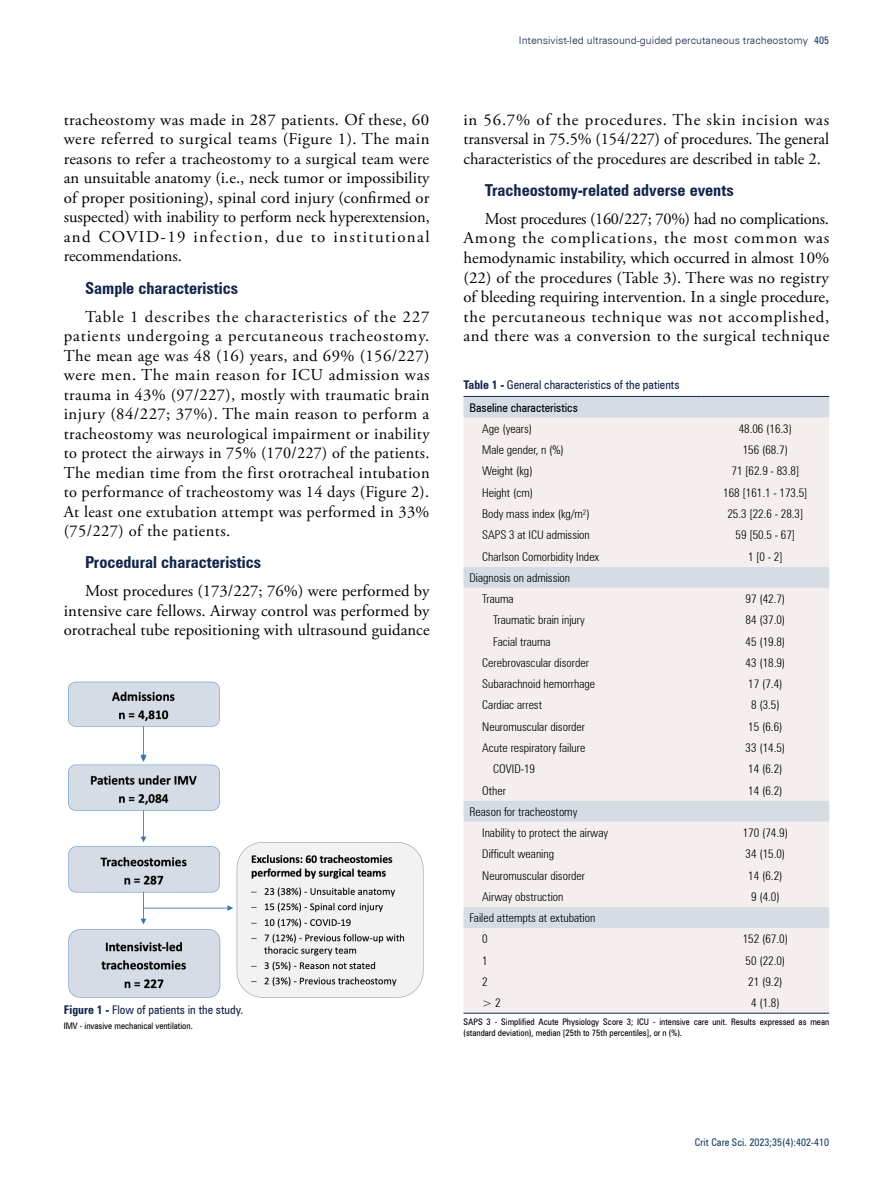
<style>
.page{position:relative;width:893px;height:1191px;background:#fff}
.page>*{position:absolute;margin:0;border:0;box-sizing:border-box;transform-origin:0 0}
.t1{font:16.5px/19.5px "Adobe Garamond Pro";letter-spacing:.02em;color:#000;text-align:justify}
.t2{font:700 condensed 16.5px "Zurich BT";color:#12254f}
.t3{font:300 condensed 12px/21.3px "Zurich BT";color:#000}
.t4{font:condensed 12px/23px "Zurich BT";color:#12254f}
.t5{font:300 10.5px "Zurich BT";color:#12254f}
.t6{font:condensed 10.5px "Zurich BT";color:#163f6d}
.t7{font:condensed 9px/10.8px "Zurich BT";color:#000}
.s1{font-weight:700}
.s2{font-weight:400;font-stretch:condensed;color:#163f6d}
.s3{color:#000}
</style>
<div class="page">
<img style="left:68px;top:681px;width:356px;height:317px">
<div style="left:463px;top:397px;width:366px;height:21px;background:#d5dce4"></div>
<svg style="left:463px;top:418px;width:366px;height:595px;background:#f0edec"></svg>
<hr style="left:463px;top:396px;width:239px;height:1px;background:#12254f">
<hr style="left:702px;top:396px;width:127px;height:1px;background:#12254f">
<hr style="left:463px;top:1013px;width:239px;height:1px;background:#12254f">
<hr style="left:702px;top:1013px;width:127px;height:1px;background:#12254f">
<p class="t1" style="left:64px;top:110px;width:367px">tracheostomy was made in 287 patients. Of these, 60 were referred to surgical teams (Figure 1). The main reasons to refer a tracheostomy to a surgical team were an unsuitable anatomy (i.e., neck tumor or impossibility of proper positioning), spinal cord injury (confirmed or suspected) with inability to perform neck hyperextension, and COVID-19 infection, due to institutional recommendations.</p>
<p class="t2" style="left:85px;top:278px;width:155px">Sample characteristics</p>
<p class="t1" style="left:64px;top:307px;width:367px;text-indent:21px">Table 1 describes the characteristics of the 227 patients undergoing a percutaneous tracheostomy.<br>The mean age was 48 (16) years, and 69% (156/227) were men. The main reason for ICU admission was trauma in 43% (97/227), mostly with traumatic brain injury (84/227; 37%). The main reason to perform a tracheostomy was neurological impairment or inability to protect the airways in 75% (170/227) of the patients.<br>The median time from the first orotracheal intubation to performance of tracheostomy was 14 days (Figure 2).<br>At least one extubation attempt was performed in 33% (75/227) of the patients.</p>
<p class="t2" style="left:85px;top:552px;width:178px">Procedural characteristics</p>
<p class="t1" style="left:64px;top:582px;width:367px;text-indent:21px">Most procedures (173/227; 76%) were performed by intensive care fellows. Airway control was performed by orotracheal tube repositioning with ultrasound guidance</p>
<p class="t4" style="left:64px;top:998px;width:181px"><span class="s1">Figure 1 -</span> Flow of patients in the study.</p>
<p class="t7" style="left:64px;top:1020px;width:131px">IMV - invasive mechanical ventilation.</p>
<p class="t5" style="left:519px;top:34px;width:312px">Intensivist-led ultrasound-guided percutaneous tracheostomy <span class="s2">405</span></p>
<p class="t1" style="left:463px;top:110px;width:367px">in 56.7% of the procedures. The skin incision was transversal in 75.5% (154/227) of procedures. The general characteristics of the procedures are described in table 2.</p>
<p class="t2" style="left:485px;top:180px;width:250px">Tracheostomy-related adverse events</p>
<p class="t1" style="left:463px;top:210px;width:367px;text-indent:21px">Most procedures (160/227; 70%) had no complications.<br>Among the complications, the most common was hemodynamic instability, which occurred in almost 10% (22) of the procedures (Table 3). There was no registry of bleeding requiring intervention. In a single procedure, the percutaneous technique was not accomplished, and there was a conversion to the surgical technique</p>
<p class="t4" style="left:469px;top:373px;width:211px;text-indent:-6px"><span class="s1">Table 1 -</span> General characteristics of the patients<br><span class="s3">Baseline characteristics</span></p>
<p class="t3" style="left:482px;top:418px;width:51px">Age (years)</p>
<p class="t3" style="left:739px;top:418px;width:55px">48.06 (16.3)</p>
<p class="t3" style="left:482px;top:439px;width:83px">Male gender, n (%)</p>
<p class="t3" style="left:743px;top:439px;width:47px">156 (68.7)</p>
<p class="t3" style="left:482px;top:460px;width:52px">Weight (kg)</p>
<p class="t3" style="left:731px;top:460px;width:69px">71 [62.9 - 83.8]</p>
<p class="t3" style="left:482px;top:482px;width:52px">Height (cm)</p>
<p class="t3" style="left:723px;top:482px;width:86px">168 [161.1 - 173.5]</p>
<p class="t3" style="left:482px;top:503px;width:109px">Body mass index (kg/m²)</p>
<p class="t3" style="left:727px;top:503px;width:78px">25.3 [22.6 - 28.3]</p>
<p class="t3" style="left:482px;top:524px;width:109px">SAPS 3 at ICU admission</p>
<p class="t3" style="left:736px;top:524px;width:61px">59 [50.5 - 67]</p>
<p class="t3" style="left:482px;top:545px;width:119px">Charlson Comorbidity Index</p>
<p class="t3" style="left:748px;top:545px;width:36px">1 [0 - 2]</p>
<p class="t3" style="left:482px;top:567px;width:89px;text-indent:-13px">Diagnosis on admission<br>Trauma</p>
<p class="t3" style="left:746px;top:588px;width:41px">97 (42.7)</p>
<p class="t3" style="left:493px;top:609px;width:93px">Traumatic brain injury</p>
<p class="t3" style="left:746px;top:609px;width:41px">84 (37.0)</p>
<p class="t3" style="left:493px;top:630px;width:59px">Facial trauma</p>
<p class="t3" style="left:746px;top:630px;width:41px">45 (19.8)</p>
<p class="t3" style="left:482px;top:652px;width:108px">Cerebrovascular disorder</p>
<p class="t3" style="left:746px;top:652px;width:41px">43 (18.9)</p>
<p class="t3" style="left:482px;top:673px;width:114px">Subarachnoid hemorrhage</p>
<p class="t3" style="left:748px;top:673px;width:36px">17 (7.4)</p>
<p class="t3" style="left:482px;top:694px;width:61px">Cardiac arrest</p>
<p class="t3" style="left:751px;top:694px;width:30px">8 (3.5)</p>
<p class="t3" style="left:482px;top:715px;width:104px">Neuromuscular disorder</p>
<p class="t3" style="left:748px;top:715px;width:36px">15 (6.6)</p>
<p class="t3" style="left:482px;top:737px;width:105px">Acute respiratory failure</p>
<p class="t3" style="left:746px;top:737px;width:41px">33 (14.5)</p>
<p class="t3" style="left:493px;top:758px;width:43px">COVID-19</p>
<p class="t3" style="left:748px;top:758px;width:36px">14 (6.2)</p>
<p class="t3" style="left:482px;top:779px;width:25px">Other</p>
<p class="t3" style="left:748px;top:779px;width:36px">14 (6.2)</p>
<p class="t3" style="left:482px;top:800px;width:127px;text-indent:-13px">Reason for tracheostomy<br>Inability to protect the airway</p>
<p class="t3" style="left:743px;top:822px;width:47px">170 (74.9)</p>
<p class="t3" style="left:482px;top:843px;width:73px">Difficult weaning</p>
<p class="t3" style="left:746px;top:843px;width:41px">34 (15.0)</p>
<p class="t3" style="left:482px;top:864px;width:104px">Neuromuscular disorder</p>
<p class="t3" style="left:748px;top:864px;width:36px">14 (6.2)</p>
<p class="t3" style="left:482px;top:886px;width:83px">Airway obstruction</p>
<p class="t3" style="left:751px;top:886px;width:30px">9 (4.0)</p>
<p class="t3" style="left:482px;top:907px;width:115px;text-indent:-13px">Failed attempts at extubation<br>0</p>
<p class="t3" style="left:743px;top:928px;width:47px">152 (67.0)</p>
<p class="t3" style="left:482px;top:949px;width:7px">1</p>
<p class="t3" style="left:746px;top:949px;width:41px">50 (22.0)</p>
<p class="t3" style="left:482px;top:971px;width:7px">2</p>
<p class="t3" style="left:748px;top:971px;width:36px">21 (9.2)</p>
<p class="t3" style="left:482px;top:992px;width:20px">&gt; 2</p>
<p class="t3" style="left:751px;top:992px;width:30px">4 (1.8)</p>
<p class="t7" style="left:463px;top:1016px;width:367px">SAPS 3 - Simplified Acute Physiology Score 3; ICU - intensive care unit. Results expressed as mean (standard deviation), median [25th to 75th percentiles], or n (%).</p>
<p class="t6" style="left:695px;top:1135px;width:136px">Crit Care Sci. 2023;35(4):402-410</p>
</div>
